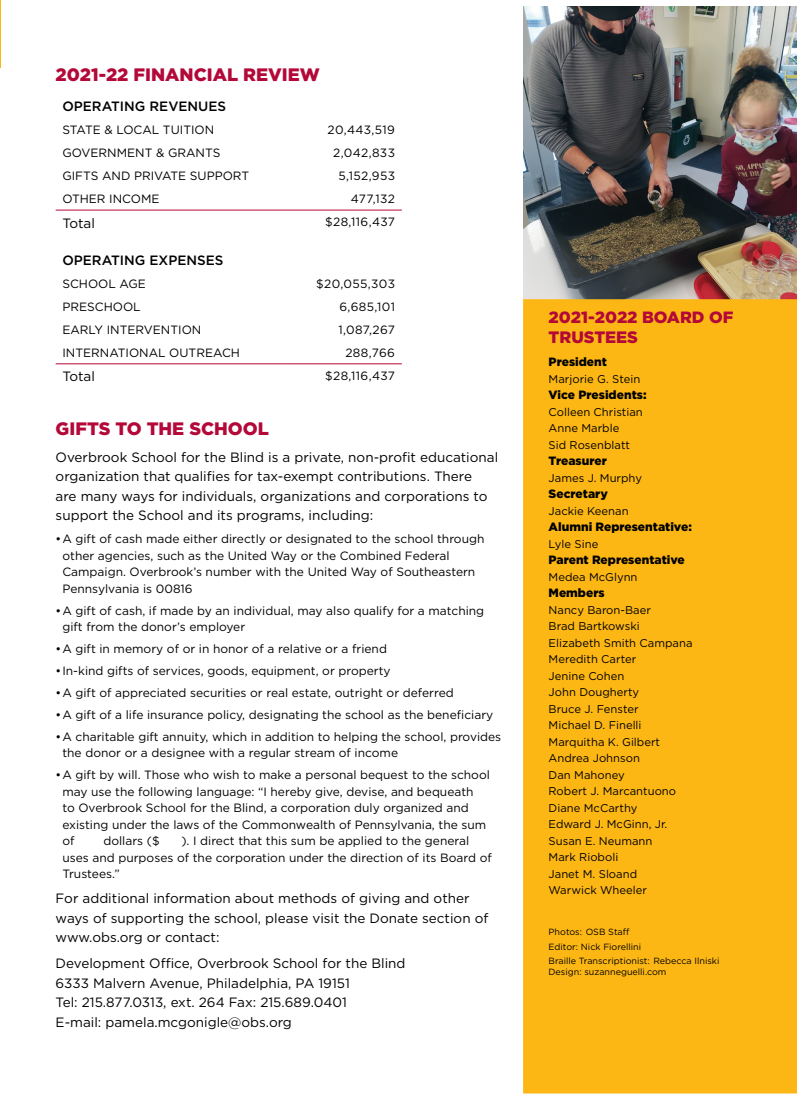
<style>
.page{position:relative;width:797px;height:1107px;background:#fff}
.page>*{position:absolute;margin:0;border:0;box-sizing:border-box;transform-origin:0 0}
.t1{font:900 18px "Gotham";color:#b30838}
.t2{font:900 16.5px/19.5px "Gotham";color:#b30838}
.t3{font:13.5px/19.5px "Gotham";color:#000}
.t4{font:500 13.5px "Gotham";color:#000}
.t5{font:12px/16.5px "Gotham";color:#000}
.t6{font:900 12px "Gotham";color:#000}
.t7{font:11.25px/16.5px "Gotham";color:#000}
.t8{font:9px/14.4px "Gotham";color:#000}
</style>
<div class="page">
<hr style="left:56px;top:210px;width:230px;height:1px;background:#b30838">
<hr style="left:286px;top:210px;width:116px;height:1px;background:#b30838">
<hr style="left:56px;top:363px;width:230px;height:1px;background:#b30838">
<hr style="left:286px;top:363px;width:116px;height:1px;background:#b30838">
<img style="left:523px;top:6px;width:273px;height:293px">
<div style="left:529px;top:305px;width:261px;height:783px;background:#fdb714"></div>
<div style="left:523px;top:299px;width:273px;height:795px;border:12px solid #fdb714"></div>
<hr style="left:0;top:0;width:1px;height:68px;background:#fdb714">
<h1 class="t1" style="left:56px;top:62px;width:266px">2021-22 FINANCIAL REVIEW</h1>
<p class="t4" style="left:62px;top:97px;width:165px">OPERATING REVENUES</p>
<p class="t5" style="left:62px;top:121px;width:153px">STATE &amp; LOCAL TUITION</p>
<p class="t5" style="left:327px;top:121px;width:69px">20,443,519</p>
<p class="t5" style="left:62px;top:144px;width:159px">GOVERNMENT &amp; GRANTS</p>
<p class="t5" style="left:333px;top:144px;width:63px">2,042,833</p>
<p class="t5" style="left:62px;top:167px;width:188px">GIFTS AND PRIVATE SUPPORT</p>
<p class="t5" style="left:338px;top:167px;width:58px">5,152,953</p>
<p class="t5" style="left:62px;top:191px;width:99px">OTHER INCOME</p>
<p class="t5" style="left:351px;top:191px;width:46px">477,132</p>
<p class="t3" style="left:62px;top:213px;width:34px">Total</p>
<p class="t5" style="left:325px;top:214px;width:71px">$28,116,437</p>
<p class="t4" style="left:62px;top:251px;width:163px">OPERATING EXPENSES</p>
<p class="t5" style="left:62px;top:275px;width:85px">SCHOOL AGE</p>
<p class="t5" style="left:316px;top:275px;width:80px">$20,055,303</p>
<p class="t5" style="left:62px;top:298px;width:80px">PRESCHOOL</p>
<p class="t5" style="left:339px;top:298px;width:57px">6,685,101</p>
<p class="t5" style="left:62px;top:321px;width:140px">EARLY INTERVENTION</p>
<p class="t5" style="left:338px;top:321px;width:58px">1,087,267</p>
<p class="t5" style="left:62px;top:344px;width:179px">INTERNATIONAL OUTREACH</p>
<p class="t5" style="left:345px;top:344px;width:51px">288,766</p>
<p class="t3" style="left:62px;top:367px;width:34px">Total</p>
<p class="t5" style="left:325px;top:367px;width:71px">$28,116,437</p>
<h1 class="t1" style="left:56px;top:417px;width:215px">GIFTS TO THE SCHOOL</h1>
<p class="t3" style="left:56px;top:447px;width:444px">Overbrook School for the Blind is a private, non-profit educational organization that qualifies for tax-exempt contributions. There<br>are many ways for individuals, organizations and corporations to support the School and its programs, including:</p>
<p class="t5" style="left:62px;top:531px;width:423px;text-indent:-7px">•A gift of cash made either directly or designated to the school through other agencies, such as the United Way or the Combined Federal Campaign. Overbrook’s number with the United Way of Southeastern Pennsylvania is 00816</p>
<p class="t5" style="left:62px;top:602px;width:423px;text-indent:-7px">•A gift of cash, if made by an individual, may also qualify for a matching gift from the donor’s employer</p>
<p class="t5" style="left:56px;top:640px;width:333px">•A gift in memory of or in honor of a relative or a friend</p>
<p class="t5" style="left:56px;top:662px;width:336px">•In-kind gifts of services, goods, equipment, or property</p>
<p class="t5" style="left:56px;top:684px;width:399px">•A gift of appreciated securities or real estate, outright or deferred</p>
<p class="t5" style="left:56px;top:706px;width:439px">•A gift of a life insurance policy, designating the school as the beneficiary</p>
<p class="t5" style="left:62px;top:728px;width:440px;text-indent:-7px">•A charitable gift annuity, which in addition to helping the school, provides the donor or a designee with a regular stream of income</p>
<p class="t5" style="left:62px;top:766px;width:429px;text-indent:-7px">•A gift by will. Those who wish to make a personal bequest to the school may use the following language: “I hereby give, devise, and bequeath<br>to Overbrook School for the Blind, a corporation duly organized and existing under the laws of the Commonwealth of Pennsylvania, the sum of</p>
<p class="t5" style="left:103px;top:832px;width:58px">dollars ($</p>
<p class="t5" style="left:62px;top:832px;width:431px;text-indent:119px">). I direct that this sum be applied to the general uses and purposes of the corporation under the direction of its Board of<br>Trustees.”</p>
<p class="t3" style="left:56px;top:888px;width:434px">For additional information about methods of giving and other ways of supporting the school, please visit the Donate section of www.obs.org or contact:</p>
<p class="t3" style="left:56px;top:954px;width:351px">Development Office, Overbrook School for the Blind 6333 Malvern Avenue, Philadelphia, PA 19151<br>Tel: 215.877.0313, ext. 264 Fax: 215.689.0401<br>E-mail: pamela.mcgonigle@obs.org</p>
<h2 class="t2" style="left:548px;top:308px;width:186px">2021-2022 BOARD OF<br>TRUSTEES</h2>
<p class="t6" style="left:548px;top:353px;width:60px">President</p>
<p class="t7" style="left:548px;top:370px;width:93px">Marjorie G. Stein</p>
<p class="t6" style="left:548px;top:386px;width:99px">Vice Presidents:</p>
<p class="t7" style="left:548px;top:403px;width:96px">Colleen Christian<br>Anne Marble<br>Sid Rosenblatt</p>
<p class="t6" style="left:548px;top:452px;width:60px">Treasurer</p>
<p class="t7" style="left:548px;top:469px;width:95px">James J. Murphy</p>
<p class="t6" style="left:548px;top:485px;width:61px">Secretary</p>
<p class="t7" style="left:548px;top:502px;width:81px">Jackie Keenan</p>
<p class="t6" style="left:548px;top:518px;width:145px">Alumni Representative:</p>
<p class="t7" style="left:548px;top:535px;width:51px">Lyle Sine</p>
<p class="t6" style="left:548px;top:551px;width:138px">Parent Representative</p>
<p class="t7" style="left:548px;top:568px;width:90px">Medea McGlynn</p>
<p class="t6" style="left:548px;top:584px;width:58px">Members</p>
<p class="t7" style="left:548px;top:601px;width:145px">Nancy Baron-Baer<br>Brad Bartkowski<br>Elizabeth Smith Campana<br>Meredith Carter<br>Jenine Cohen<br>John Dougherty<br>Bruce J. Fenster<br>Michael D. Finelli<br>Marquitha K. Gilbert<br>Andrea Johnson<br>Dan Mahoney<br>Robert J. Marcantuono<br>Diane McCarthy<br>Edward J. McGinn, Jr.<br>Susan E. Neumann<br>Mark Rioboli<br>Janet M. Sloand<br>Warwick Wheeler</p>
<p class="t8" style="left:548px;top:925px;width:172px">Photos: OSB Staff<br>Editor: Nick Fiorellini<br>Braille Transcriptionist: Rebecca Ilniski</p>
<p class="t8" style="left:548px;top:964px;width:119px">Design: suzanneguelli.com</p>
</div>
